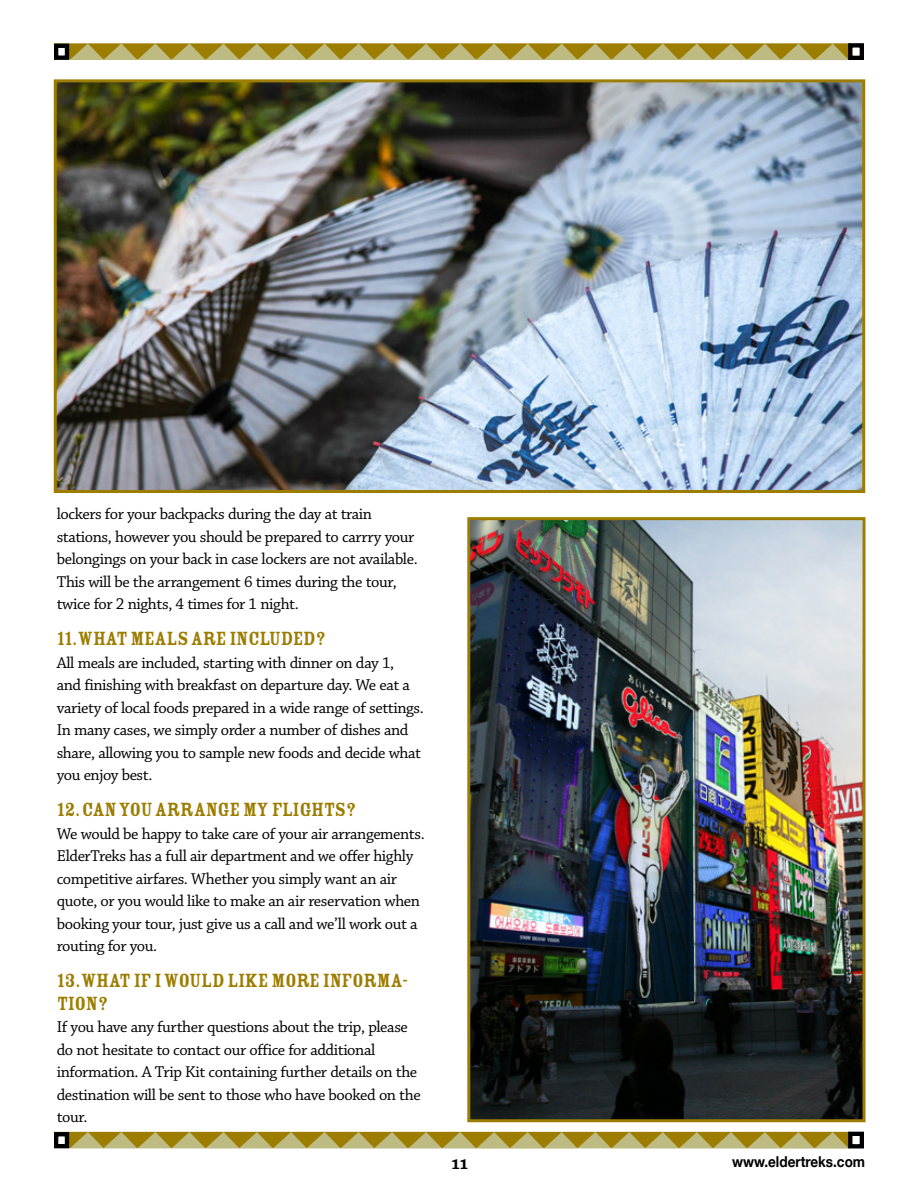
<style>
.page{position:relative;width:918px;height:1188px;background:#fff}
.page>*{position:absolute;margin:0;border:0;box-sizing:border-box;transform-origin:0 0}
.t1{font:21px/22.5px "Rosewood Std Fill";letter-spacing:-.025em;color:#9d7d00}
.t2{font:16.5px/22.5px "Chaparral Pro";letter-spacing:-.025em;color:#000}
.t3{font:700 15px "Helvetica Neue";color:#000;scale:.9 1}
.t4{font:700 15px "Chaparral Pro";color:#000}
</style>
<div class="page">
<svg style="left:70px;top:1132px;width:779px;height:17px"></svg>
<div style="left:54px;top:1132px;width:15px;height:16px;border:4px solid #000"></div>
<div style="left:848px;top:1132px;width:16px;height:16px;border:4px solid #000"></div>
<svg style="left:70px;top:43px;width:778px;height:17px"></svg>
<div style="left:54px;top:44px;width:15px;height:16px;border:4px solid #000"></div>
<div style="left:848px;top:43px;width:16px;height:17px;border:4px solid #000"></div>
<img style="left:471px;top:521px;width:391px;height:597px">
<div style="left:467px;top:517px;width:399px;height:605px;border:3px solid #9d7d00"></div>
<img style="left:58px;top:83px;width:803px;height:406px">
<div style="left:54px;top:79px;width:811px;height:414px;border:3px solid #9d7d00"></div>
<p class="t2" style="left:57px;top:504px;width:362px">lockers for your backpacks during the day at train stations, however you should be prepared to carrry your belongings on your back in case lockers are not available.<br>This will be the arrangement 6 times during the tour, twice for 2 nights, 4 times for 1 night.</p>
<p class="t1" style="left:57px;top:628px;width:271px">11.WHAT MEALS ARE INCLUDED?</p>
<p class="t2" style="left:57px;top:652px;width:369px">All meals are included, starting with dinner on day 1,<br>and finishing with breakfast on departure day. We eat a variety of local foods prepared in a wide range of settings.<br>In many cases, we simply order a number of dishes and share, allowing you to sample new foods and decide what you enjoy best.</p>
<p class="t1" style="left:57px;top:799px;width:301px">12. CAN YOU ARRANGE MY FLIGHTS?</p>
<p class="t2" style="left:57px;top:823px;width:370px">We would be happy to take care of your air arrangements.<br>ElderTreks has a full air department and we offer highly competitive airfares. Whether you simply want an air quote, or you would like to make an air reservation when booking your tour, just give us a call and we’ll work out a routing for you.</p>
<p class="t1" style="left:57px;top:970px;width:352px">13.WHAT IF I WOULD LIKE MORE INFORMA-<br>TION?</p>
<p class="t2" style="left:57px;top:1017px;width:365px">If you have any further questions about the trip, please do not hesitate to contact our office for additional information. A Trip Kit containing further details on the destination will be sent to those who have booked on the tour.</p>
<p class="t4" style="left:451px;top:1156px;width:18px">11</p>
<p class="t3" style="left:732px;top:1150px;width:149px">www.eldertreks.com</p>
</div>
